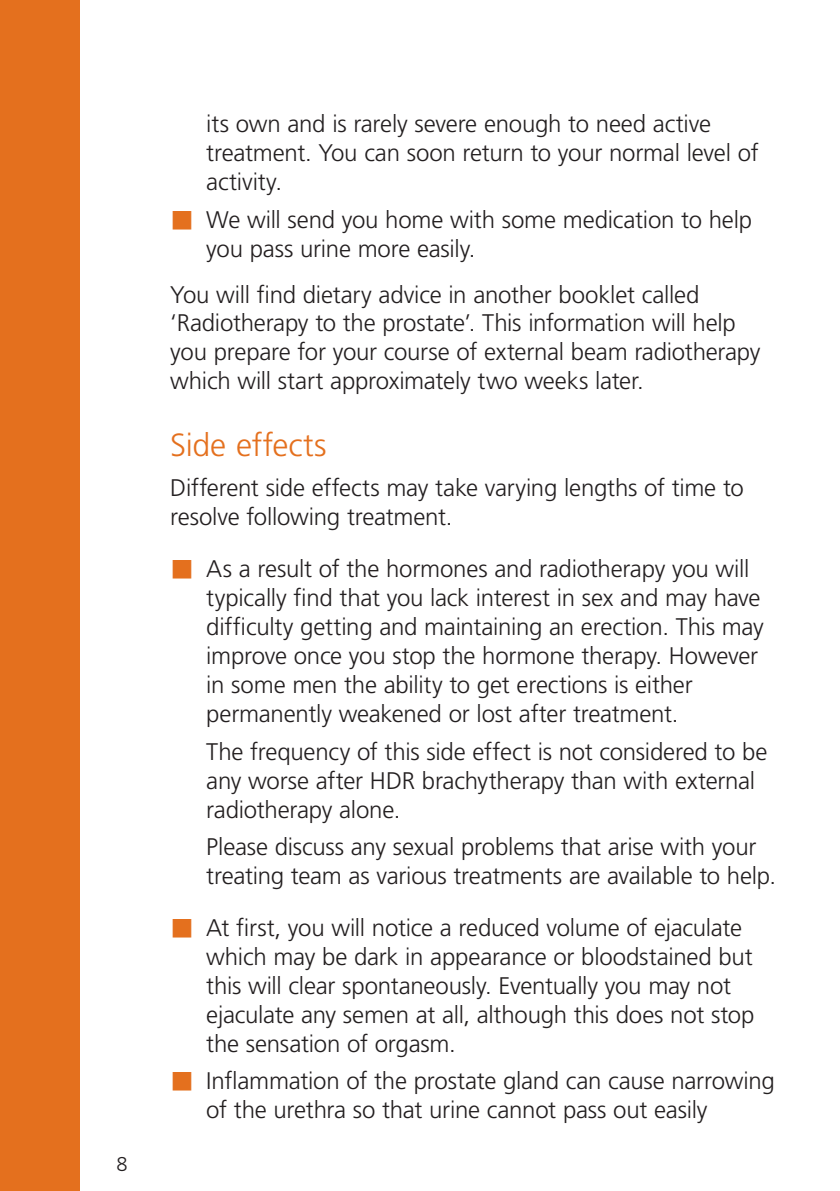
<style>
.page{position:relative;width:840px;height:1191px;background:#fff}
.page>*{position:absolute;margin:0;border:0;box-sizing:border-box;transform-origin:0 0}
.HEADING{font:300 32px "Frutiger";letter-spacing:-.005em;color:#e4701e}
.BODY{font:300 24px/29px "Frutiger";letter-spacing:-.01em;color:#231f20}
.t1{font:300 20px "Frutiger";color:#231f20}
</style>
<div class="page">
<div style="left:0;top:0;width:80px;height:1191px;background:#e4701e"></div>
<p class="t1" style="left:116px;top:1152px;width:13px">8</p>
<p class="BODY" style="left:206px;top:109px;width:553px">its own and is rarely severe enough to need active treatment. You can soon return to your normal level of activity.</p>
<p class="BODY" style="left:206px;top:205px;width:547px">We will send you home with some medication to help you pass urine more easily.</p>
<p class="BODY" style="left:170px;top:280px;width:591px">You will find dietary advice in another booklet called ‘Radiotherapy to the prostate’. This information will help you prepare for your course of external beam radiotherapy which will start approximately two weeks later.</p>
<p class="HEADING" style="left:170px;top:427px;width:158px">Side effects</p>
<p class="BODY" style="left:170px;top:473px;width:574px">Different side effects may take varying lengths of time to resolve following treatment.</p>
<p class="BODY" style="left:206px;top:554px;width:558px">As a result of the hormones and radiotherapy you will typically find that you lack interest in sex and may have difficulty getting and maintaining an erection. This may improve once you stop the hormone therapy. However in some men the ability to get erections is either permanently weakened or lost after treatment.</p>
<p class="BODY" style="left:206px;top:737px;width:562px">The frequency of this side effect is not considered to be any worse after HDR brachytherapy than with external radiotherapy alone.</p>
<p class="BODY" style="left:206px;top:832px;width:566px">Please discuss any sexual problems that arise with your treating team as various treatments are available to help.</p>
<p class="BODY" style="left:206px;top:913px;width:549px">At first, you will notice a reduced volume of ejaculate which may be dark in appearance or bloodstained but this will clear spontaneously. Eventually you may not ejaculate any semen at all, although this does not stop the sensation of orgasm.</p>
<p class="BODY" style="left:206px;top:1066px;width:569px">Inflammation of the prostate gland can cause narrowing of the urethra so that urine cannot pass out easily</p>
</div>
